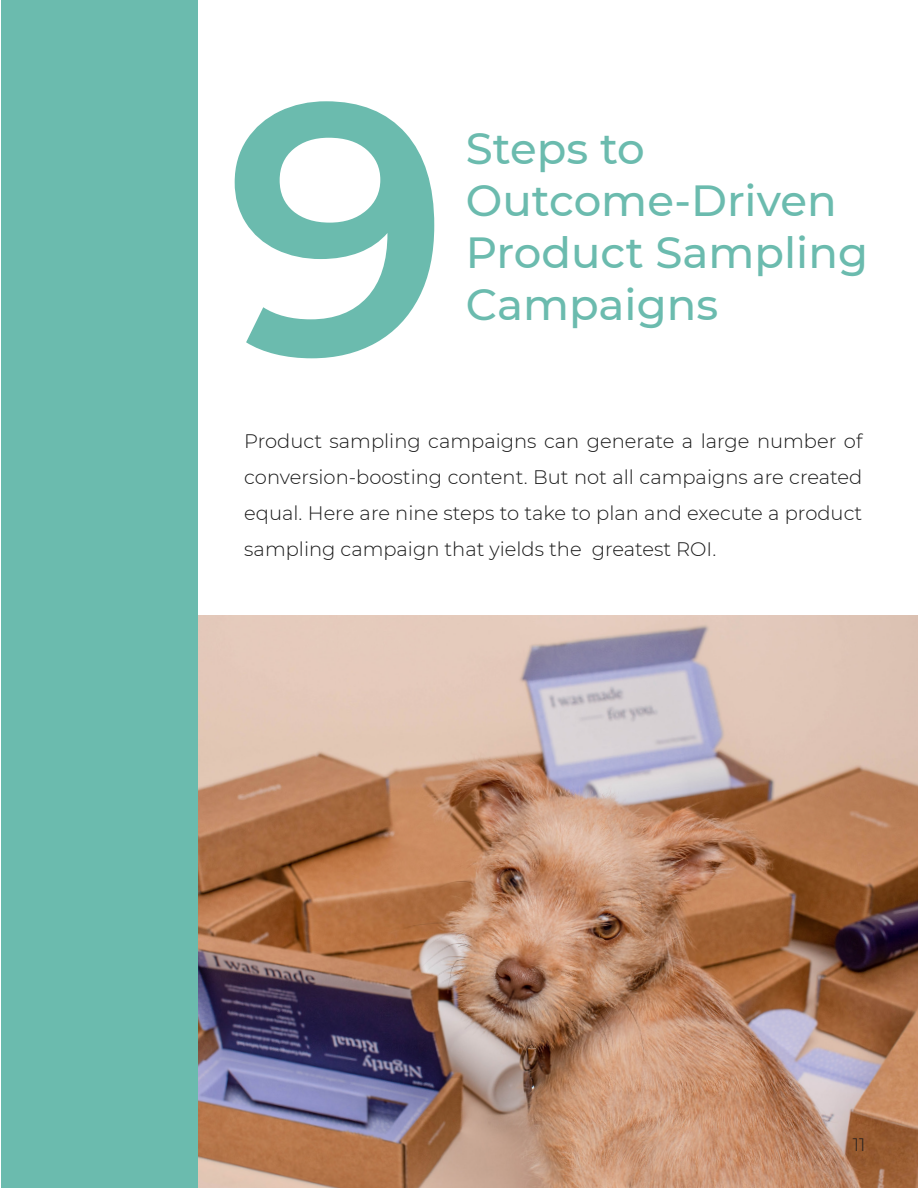
<style>
.page{position:relative;width:918px;height:1188px;background:#fff}
.page>*{position:absolute;margin:0;border:0;box-sizing:border-box;transform-origin:0 0}
.t1{font:600 357px "Montserrat";color:#6bbbae}
.t2{font:500 43.5px/52.2px "Montserrat";color:#6bbbae}
.t3{font:300 19.5px/36px "Montserrat";color:#191919;text-align:justify}
.t4{font:300 18px "Montserrat";color:#231f20}
</style>
<div class="page">
<img style="left:198px;top:616px;width:720px;height:572px">
<div style="left:1px;top:1px;width:197px;height:1187px;background:#6bbbae"></div>
<h1 class="t1" style="left:226px;top:79px;width:225px">9</h1>
<h2 class="t2" style="left:466px;top:125px;width:404px">Steps to<br>Outcome-Driven<br>Product Sampling<br>Campaigns</h2>
<p class="t3" style="left:244px;top:424px;width:620px">Product sampling campaigns can generate a large number of conversion-boosting content. But not all campaigns are created equal. Here are nine steps to take to plan and execute a product sampling campaign that yields the greatest ROI.</p>
<p class="t4" style="left:853px;top:1136px;width:14px">11</p>
</div>
